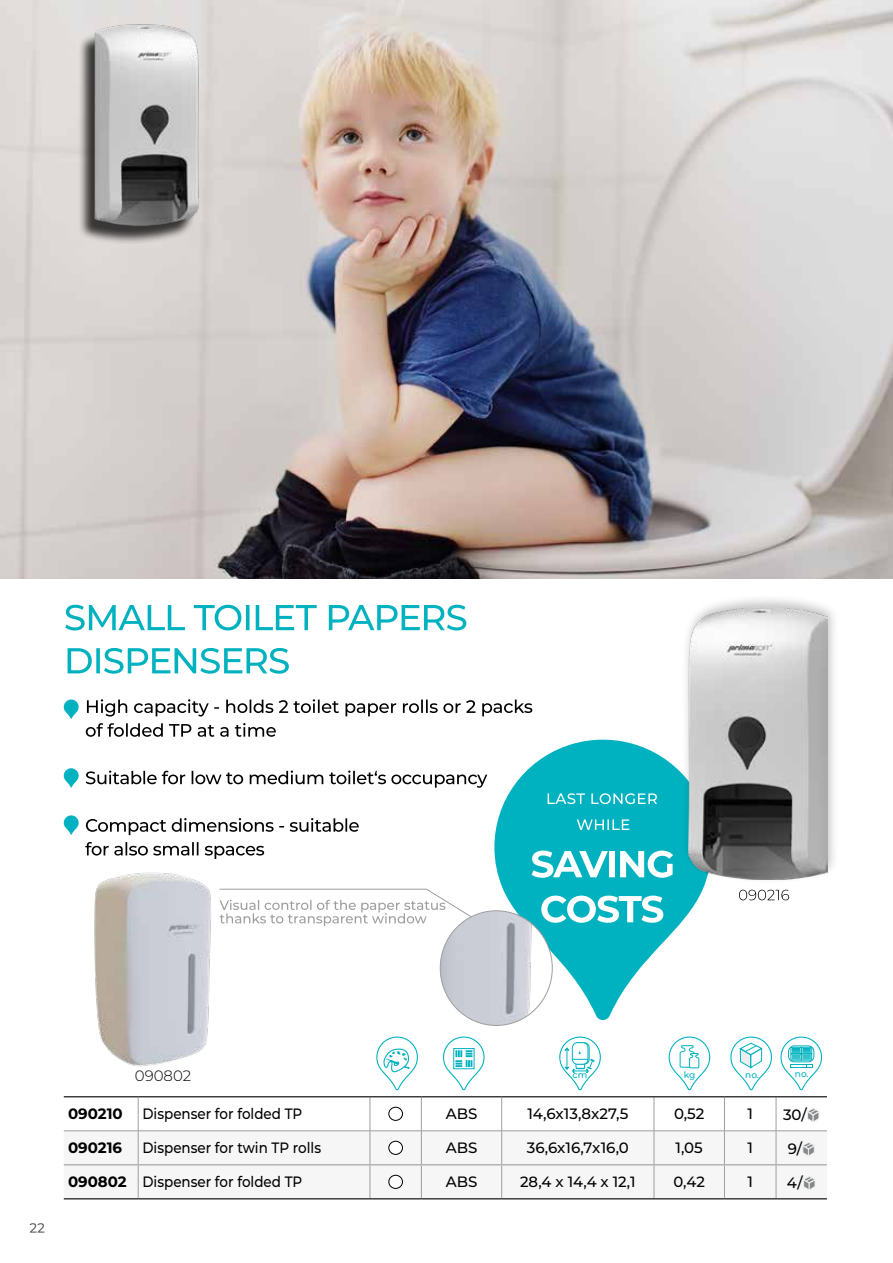
<style>
.page{position:relative;width:893px;height:1263px;background:#fff}
.page>*{position:absolute;margin:0;border:0;box-sizing:border-box;transform-origin:0 0}
.t1{font:500 15px "Montserrat";color:#000;scale:.9 1}
.t2{font:500 15px "Montserrat";color:#000}
.t3{font:700 15px "Montserrat";color:#000}
.t4{font:300 15px "Montserrat";color:#000}
.t5{font:500 14.85px "Montserrat";color:#000}
.t6{font:500 9px "Montserrat";color:#00b2c0}
.s1{font-weight:700}
</style>
<div class="page">
<svg style="left:30px;top:1223px;width:14px;height:10px"></svg>
<svg style="left:68px;top:648px;width:221px;height:26px"></svg>
<svg style="left:65px;top:605px;width:401px;height:25px"></svg>
<svg style="left:85px;top:842px;width:179px;height:17px"></svg>
<svg style="left:86px;top:818px;width:273px;height:17px"></svg>
<svg style="left:86px;top:770px;width:401px;height:18px"></svg>
<svg style="left:86px;top:723px;width:190px;height:14px"></svg>
<svg style="left:87px;top:699px;width:445px;height:17px"></svg>
<svg style="left:494px;top:740px;width:211px;height:280px;fill:#00b2c0"></svg>
<svg style="left:548px;top:793px;width:109px;height:11px"></svg>
<svg style="left:577px;top:819px;width:52px;height:11px"></svg>
<svg style="left:532px;top:850px;width:141px;height:28px"></svg>
<svg style="left:541px;top:895px;width:122px;height:28px"></svg>
<div style="left:64px;top:1131px;width:763px;height:67px;background:#f6f6f6"></div>
<hr style="left:64px;top:1130px;width:74px;height:1px;background:#9c9e9f">
<hr style="left:138px;top:1130px;width:232px;height:1px;background:#9c9e9f">
<hr style="left:370px;top:1130px;width:51px;height:1px;background:#9c9e9f">
<hr style="left:421px;top:1130px;width:81px;height:1px;background:#9c9e9f">
<hr style="left:502px;top:1130px;width:152px;height:1px;background:#9c9e9f">
<hr style="left:654px;top:1130px;width:70px;height:1px;background:#9c9e9f">
<hr style="left:724px;top:1130px;width:52px;height:1px;background:#9c9e9f">
<hr style="left:776px;top:1130px;width:51px;height:1px;background:#9c9e9f">
<hr style="left:138px;top:1097px;width:1px;height:33px;background:#9c9e9f">
<hr style="left:370px;top:1097px;width:1px;height:33px;background:#9c9e9f">
<hr style="left:421px;top:1097px;width:1px;height:33px;background:#9c9e9f">
<hr style="left:501px;top:1097px;width:1px;height:33px;background:#9c9e9f">
<hr style="left:654px;top:1097px;width:1px;height:33px;background:#9c9e9f">
<hr style="left:724px;top:1097px;width:1px;height:33px;background:#9c9e9f">
<hr style="left:776px;top:1097px;width:1px;height:33px;background:#9c9e9f">
<hr style="left:138px;top:1131px;width:1px;height:33px;background:#9c9e9f">
<hr style="left:138px;top:1165px;width:1px;height:33px;background:#9c9e9f">
<hr style="left:370px;top:1131px;width:1px;height:33px;background:#9c9e9f">
<hr style="left:370px;top:1165px;width:1px;height:33px;background:#9c9e9f">
<hr style="left:421px;top:1131px;width:1px;height:33px;background:#9c9e9f">
<hr style="left:421px;top:1165px;width:1px;height:33px;background:#9c9e9f">
<hr style="left:501px;top:1131px;width:1px;height:33px;background:#9c9e9f">
<hr style="left:501px;top:1165px;width:1px;height:33px;background:#9c9e9f">
<hr style="left:654px;top:1131px;width:1px;height:33px;background:#9c9e9f">
<hr style="left:654px;top:1165px;width:1px;height:33px;background:#9c9e9f">
<hr style="left:724px;top:1131px;width:1px;height:33px;background:#9c9e9f">
<hr style="left:724px;top:1165px;width:1px;height:33px;background:#9c9e9f">
<hr style="left:776px;top:1131px;width:1px;height:33px;background:#9c9e9f">
<hr style="left:776px;top:1165px;width:1px;height:33px;background:#9c9e9f">
<hr style="left:64px;top:1096px;width:74px;height:1px;background:#000">
<hr style="left:138px;top:1096px;width:232px;height:1px;background:#000">
<hr style="left:370px;top:1096px;width:51px;height:1px;background:#000">
<hr style="left:421px;top:1096px;width:81px;height:1px;background:#000">
<hr style="left:502px;top:1096px;width:152px;height:1px;background:#000">
<hr style="left:654px;top:1096px;width:70px;height:1px;background:#000">
<hr style="left:724px;top:1096px;width:52px;height:1px;background:#000">
<hr style="left:776px;top:1096px;width:51px;height:1px;background:#000">
<hr style="left:64px;top:1198px;width:74px;height:1px;background:#000">
<hr style="left:138px;top:1198px;width:232px;height:1px;background:#000">
<hr style="left:370px;top:1198px;width:51px;height:1px;background:#000">
<hr style="left:421px;top:1198px;width:81px;height:1px;background:#000">
<hr style="left:502px;top:1198px;width:152px;height:1px;background:#000">
<hr style="left:654px;top:1198px;width:70px;height:1px;background:#000">
<hr style="left:724px;top:1198px;width:52px;height:1px;background:#000">
<hr style="left:776px;top:1198px;width:51px;height:1px;background:#000">
<hr style="left:64px;top:1164px;width:74px;height:1px;background:#9c9e9f">
<hr style="left:138px;top:1164px;width:232px;height:1px;background:#9c9e9f">
<hr style="left:370px;top:1164px;width:51px;height:1px;background:#9c9e9f">
<hr style="left:421px;top:1164px;width:81px;height:1px;background:#9c9e9f">
<hr style="left:502px;top:1164px;width:152px;height:1px;background:#9c9e9f">
<hr style="left:654px;top:1164px;width:70px;height:1px;background:#9c9e9f">
<hr style="left:724px;top:1164px;width:52px;height:1px;background:#9c9e9f">
<hr style="left:776px;top:1164px;width:51px;height:1px;background:#9c9e9f">
<div style="left:388px;top:1107px;width:15px;height:14px;border:1px solid #000;border-radius:50%"></div>
<svg style="left:807px;top:1108px;width:13px;height:15px"></svg>
<div style="left:389px;top:1141px;width:13px;height:13px;background:#fff;border-radius:50%"></div>
<div style="left:388px;top:1141px;width:15px;height:14px;border:1px solid #000;border-radius:50%"></div>
<svg style="left:802px;top:1142px;width:14px;height:15px"></svg>
<div style="left:389px;top:1175px;width:13px;height:13px;background:#fff;border-radius:50%"></div>
<div style="left:388px;top:1175px;width:15px;height:14px;border:1px solid #000;border-radius:50%"></div>
<svg style="left:802px;top:1176px;width:15px;height:15px"></svg>
<svg style="left:64px;top:699px;width:15px;height:20px"></svg>
<svg style="left:64px;top:768px;width:15px;height:19px"></svg>
<svg style="left:64px;top:815px;width:15px;height:20px"></svg>
<img style="left:0;top:0;width:893px;height:578px">
<svg style="left:376px;top:1036px;width:42px;height:55px"></svg>
<svg style="left:443px;top:1036px;width:42px;height:55px"></svg>
<svg style="left:668px;top:1036px;width:43px;height:55px"></svg>
<svg style="left:730px;top:1036px;width:42px;height:55px"></svg>
<svg style="left:780px;top:1036px;width:43px;height:55px"></svg>
<svg style="left:559px;top:1036px;width:42px;height:55px"></svg>
<div style="left:78px;top:28px;width:118px;height:217px;background:#000;opacity:.75"></div>
<img style="left:85px;top:18px;width:119px;height:211px">
<svg style="left:739px;top:890px;width:50px;height:10px"></svg>
<svg style="left:225px;top:888px;width:238px;height:38px"></svg>
<img style="left:94px;top:872px;width:131px;height:194px">
<div style="left:680px;top:593px;width:159px;height:291px;background:#000;opacity:.25"></div>
<img style="left:689px;top:608px;width:139px;height:271px">
<img style="left:440px;top:911px;width:109px;height:114px">
<p class="t4" style="left:135px;top:1065px;width:58px">090802</p>
<p class="t6" style="left:573px;top:1069px;width:16px">cm</p>
<p class="t6" style="left:684px;top:1069px;width:13px">kg</p>
<p class="t6" style="left:745px;top:1068px;width:15px">no.</p>
<p class="t6" style="left:795px;top:1067px;width:15px">no.</p>
<p class="t3" style="left:68px;top:1103px;width:56px">090210</p>
<p class="t1" style="left:142px;top:1103px;width:179px">Dispenser for folded TP</p>
<p class="t2" style="left:446px;top:1103px;width:33px">ABS</p>
<p class="t2" style="left:527px;top:1103px;width:102px">14,6x13,8x27,5</p>
<p class="t2" style="left:674px;top:1103px;width:32px">0,52</p>
<p class="t2" style="left:747px;top:1103px;width:7px">1</p>
<p class="t2" style="left:783px;top:1104px;width:25px">30/</p>
<p class="t3" style="left:68px;top:1137px;width:56px">090216</p>
<p class="t1" style="left:142px;top:1137px;width:200px">Dispenser for twin TP rolls</p>
<p class="t2" style="left:446px;top:1137px;width:33px">ABS</p>
<p class="t2" style="left:527px;top:1137px;width:104px">36,6x16,7x16,0</p>
<p class="t2" style="left:675px;top:1137px;width:29px">1,05</p>
<p class="t2" style="left:747px;top:1137px;width:7px">1</p>
<p class="t2" style="left:788px;top:1138px;width:16px">9/</p>
<p class="t1" style="left:68px;top:1171px;width:262px"><span class="s1">090802</span> Dispenser for folded TP</p>
<p class="t2" style="left:446px;top:1171px;width:33px">ABS</p>
<p class="t5" style="left:520px;top:1171px;width:117px">28,4 x 14,4 x 12,1</p>
<p class="t5" style="left:673px;top:1171px;width:33px">0,42</p>
<p class="t2" style="left:747px;top:1171px;width:7px">1</p>
<p class="t2" style="left:787px;top:1172px;width:17px">4/</p>
</div>
